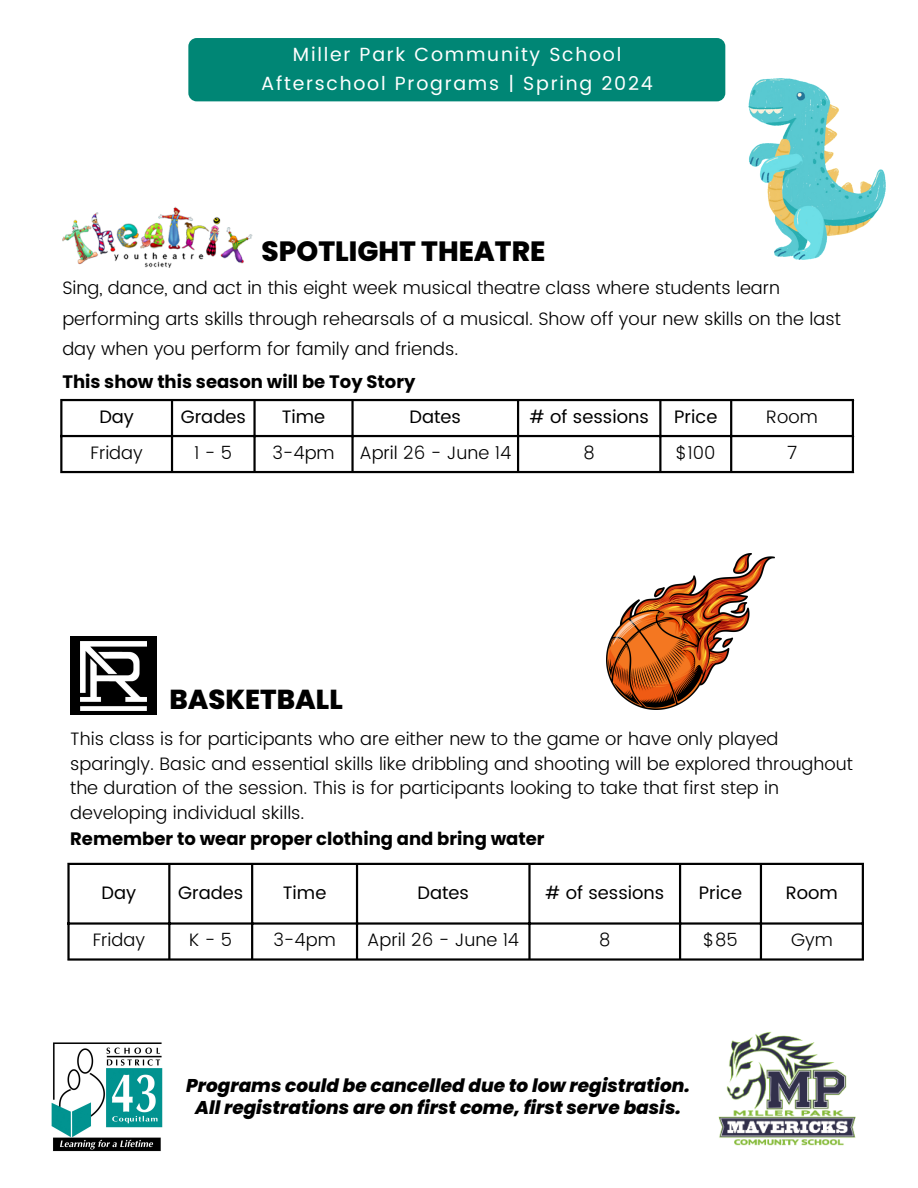
<style>
.page{position:relative;width:918px;height:1188px;background:#fff}
.page>*{position:absolute;margin:0;border:0;box-sizing:border-box;transform-origin:0 0}
.t1{font:800 27.9px "Poppins";color:#000}
.t2{font:800 27.45px "Poppins";color:#000}
.t3{font:19.05px/29px "Poppins";letter-spacing:.09em;color:#fff;text-align:center}
.t4{font:italic 800 18.45px/22px "Poppins";color:#000;text-align:center}
.t5{font:300 18px/24.8px "Poppins";color:#000}
.t6{font:700 18px "Poppins";color:#000}
.t7{font:18px "Poppins";color:#000}
</style>
<div class="page">
<div style="left:188px;top:38px;width:537px;height:63px;background:#008675;border-radius:8px"></div>
<hr style="left:60px;top:401px;width:2px;height:70px;background:#000">
<hr style="left:171px;top:401px;width:2px;height:70px;background:#000">
<hr style="left:253px;top:401px;width:3px;height:70px;background:#000">
<hr style="left:351px;top:401px;width:3px;height:70px;background:#000">
<hr style="left:517px;top:401px;width:2px;height:70px;background:#000">
<hr style="left:659px;top:401px;width:2px;height:70px;background:#000">
<hr style="left:730px;top:401px;width:2px;height:70px;background:#000">
<hr style="left:852px;top:401px;width:2px;height:70px;background:#000">
<hr style="left:60px;top:399px;width:794px;height:2px;background:#000">
<hr style="left:60px;top:435px;width:794px;height:2px;background:#000">
<hr style="left:60px;top:471px;width:794px;height:2px;background:#000">
<img style="left:62px;top:207px;width:191px;height:61px">
<img style="left:51px;top:1042px;width:112px;height:110px">
<img style="left:718px;top:1031px;width:138px;height:115px">
<hr style="left:67px;top:865px;width:3px;height:93px;background:#000">
<hr style="left:168px;top:865px;width:2px;height:93px;background:#000">
<hr style="left:251px;top:865px;width:2px;height:93px;background:#000">
<hr style="left:356px;top:865px;width:2px;height:93px;background:#000">
<hr style="left:528px;top:865px;width:3px;height:93px;background:#000">
<hr style="left:679px;top:865px;width:2px;height:93px;background:#000">
<hr style="left:760px;top:865px;width:2px;height:93px;background:#000">
<hr style="left:862px;top:865px;width:2px;height:93px;background:#000">
<hr style="left:67px;top:863px;width:797px;height:2px;background:#000">
<hr style="left:67px;top:922px;width:797px;height:3px;background:#000">
<hr style="left:67px;top:958px;width:797px;height:3px;background:#000">
<div style="left:70px;top:636px;width:87px;height:79px;background:#000"></div>
<img style="left:81px;top:642px;width:66px;height:68px">
<img style="left:607px;top:553px;width:168px;height:156px">
<img style="left:748px;top:79px;width:138px;height:181px">
<p class="t3" style="left:261px;top:40px;width:393px">Miller Park Community School<br>Afterschool Programs | Spring 2024</p>
<h1 class="t1" style="left:262px;top:232px;width:285px">SPOTLIGHT THEATRE</h1>
<p class="t5" style="left:62px;top:273px;width:780px;line-height:30.3px">Sing, dance, and act in this eight week musical theatre class where students learn performing arts skills through rehearsals of a musical. Show off your new skills on the last day when you perform for family and friends.</p>
<p class="t6" style="left:62px;top:369px;width:355px">This show this season will be Toy Story</p>
<p class="t7" style="left:99px;top:406px;width:36px">Day</p>
<p class="t7" style="left:181px;top:406px;width:67px">Grades</p>
<p class="t7" style="left:282px;top:406px;width:45px">Time</p>
<p class="t7" style="left:410px;top:406px;width:53px">Dates</p>
<p class="t7" style="left:530px;top:406px;width:121px"># of sessions</p>
<p class="t7" style="left:674px;top:406px;width:45px">Price</p>
<p class="t5" style="left:766px;top:404px;width:53px">Room</p>
<p class="t5" style="left:91px;top:440px;width:54px">Friday</p>
<p class="t5" style="left:194px;top:440px;width:40px">1-5</p>
<p class="t5" style="left:272px;top:440px;width:64px">3-4pm</p>
<p class="t5" style="left:359px;top:440px;width:153px">April 26 - June 14</p>
<p class="t5" style="left:584px;top:440px;width:13px">8</p>
<p class="t5" style="left:676px;top:440px;width:41px">$100</p>
<p class="t5" style="left:787px;top:440px;width:12px">7</p>
<h2 class="t2" style="left:169px;top:680px;width:175px">BASKETBALL</h2>
<p class="t5" style="left:70px;top:726px;width:784px">This class is for participants who are either new to the game or have only played sparingly. Basic and essential skills like dribbling and shooting will be explored throughout the duration of the session. This is for participants looking to take that first step in developing individual skills.</p>
<p class="t6" style="left:70px;top:826px;width:476px">Remember to wear proper clothing and bring water</p>
<p class="t7" style="left:102px;top:882px;width:36px">Day</p>
<p class="t7" style="left:178px;top:882px;width:67px">Grades</p>
<p class="t7" style="left:283px;top:882px;width:45px">Time</p>
<p class="t7" style="left:418px;top:882px;width:53px">Dates</p>
<p class="t7" style="left:545px;top:882px;width:121px"># of sessions</p>
<p class="t7" style="left:699px;top:882px;width:45px">Price</p>
<p class="t7" style="left:786px;top:882px;width:54px">Room</p>
<p class="t5" style="left:93px;top:927px;width:54px">Friday</p>
<p class="t5" style="left:189px;top:927px;width:44px">K-5</p>
<p class="t5" style="left:273px;top:927px;width:64px">3-4pm</p>
<p class="t5" style="left:367px;top:927px;width:153px">April 26 - June 14</p>
<p class="t5" style="left:599px;top:927px;width:13px">8</p>
<p class="t5" style="left:703px;top:927px;width:36px">$85</p>
<p class="t5" style="left:791px;top:927px;width:43px">Gym</p>
<p class="t4" style="left:186px;top:1074px;width:505px">Programs could be cancelled due to low registration.<br>All registrations are on first come, first serve basis.</p>
</div>
